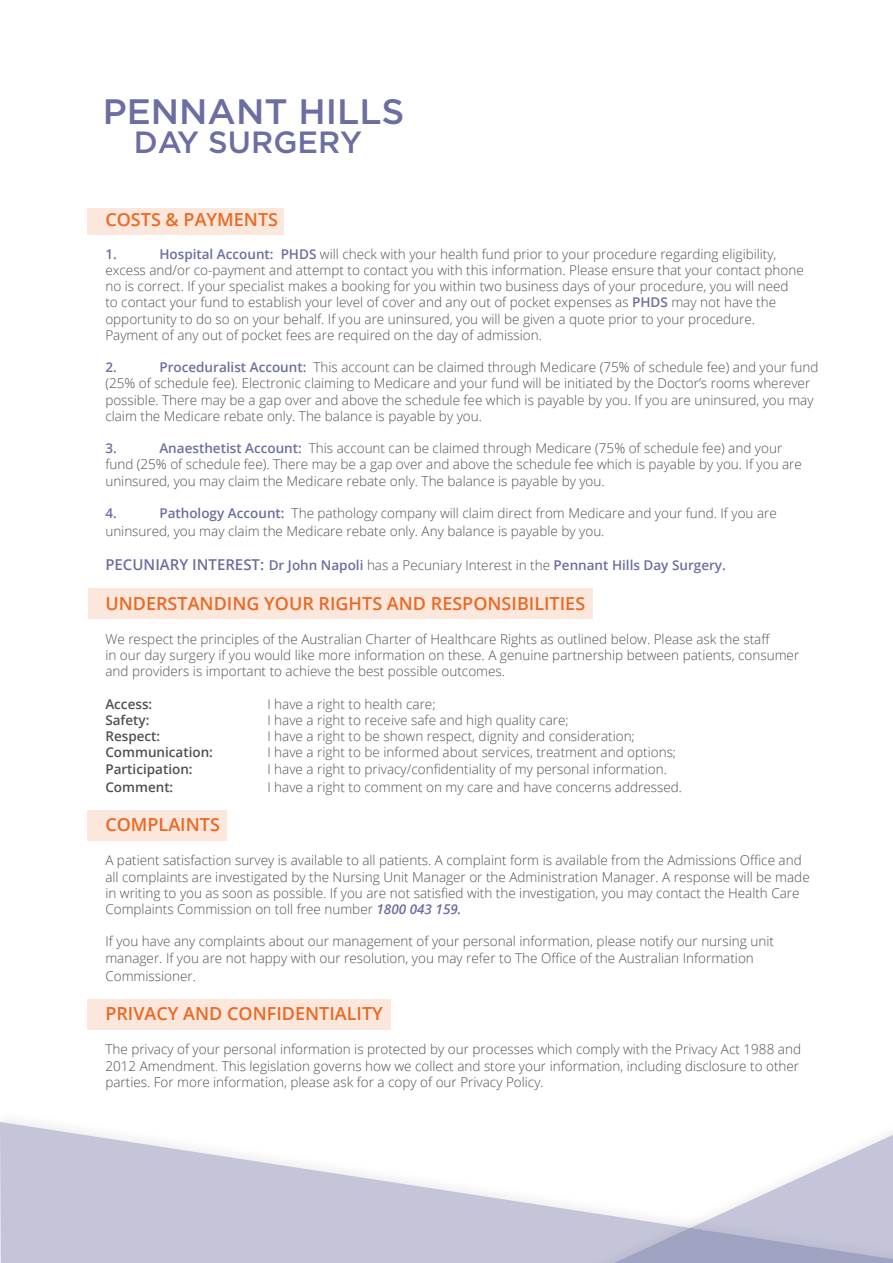
<style>
.page{position:relative;width:893px;height:1263px;background:#fff}
.page>*{position:absolute;margin:0;border:0;box-sizing:border-box;transform-origin:0 0}
.t1{font:500 35.25px "Gotham";color:#6b6ea1}
.t2{font:500 30.75px "Gotham";color:#6b6ea1}
.t3{font:600 18px "Open Sans";color:#eb6923}
.t4{font:300 13.5px/16.2px "Open Sans";color:#505052}
.t5{font:600 13.5px "Open Sans";color:#6b6ea1}
.t6{font:600 13.5px "Open Sans";color:#505052}
.s1{font-weight:600;color:#6b6ea1}
.s2{font-size:15px}
.s3{font-weight:300;color:#505052}
.s4{font-weight:600;font-style:italic;color:#6b6ea1}
</style>
<div class="page">
<div style="left:88px;top:588px;width:504px;height:31px;background:#fbe7dc"></div>
<div style="left:88px;top:208px;width:196px;height:27px;background:#fbe7dc"></div>
<div style="left:88px;top:810px;width:139px;height:30px;background:#fbe7dc"></div>
<div style="left:88px;top:999px;width:303px;height:31px;background:#fbe7dc"></div>
<svg style="left:0;top:1122px;width:544px;height:141px;fill:#c4c5d9"></svg>
<svg style="left:551px;top:1134px;width:342px;height:129px"></svg>
<h1 class="t1" style="left:103px;top:88px;width:303px">PENNANT HILLS</h1>
<h2 class="t2" style="left:134px;top:122px;width:230px">DAY SURGERY</h2>
<p class="t3" style="left:105px;top:207px;width:174px">COSTS &amp; PAYMENTS</p>
<p class="t5" style="left:105px;top:245px;width:13px">1.</p>
<p class="t4" style="left:105px;top:245px;width:700px;text-indent:54px"><span class="s1">Hospital Account: PHDS</span> will check with your health fund prior to your procedure regarding eligibility, excess and/or co-payment and attempt to contact you with this information. Please ensure that your contact phone no is correct. If your specialist makes a booking for you within two business days of your procedure, you will need to contact your fund to establish your level of cover and any out of pocket expenses as <span class="s1">PHDS</span> may not have the opportunity to do so on your behalf. If you are uninsured, you will be given a quote prior to your procedure.<br>Payment of any out of pocket fees are required on the day of admission.</p>
<p class="t5" style="left:105px;top:358px;width:13px">2.</p>
<p class="t4" style="left:105px;top:359px;width:714px;text-indent:54px"><span class="s1">Proceduralist Account:</span> This account can be claimed through Medicare (75% of schedule fee) and your fund (25% of schedule fee). Electronic claiming to Medicare and your fund will be initiated by the Doctor’s rooms wherever possible. There may be a gap over and above the schedule fee which is payable by you. If you are uninsured, you may claim the Medicare rebate only. The balance is payable by you.</p>
<p class="t5" style="left:105px;top:439px;width:13px">3.</p>
<p class="t4" style="left:105px;top:440px;width:698px;text-indent:54px"><span class="s1">Anaesthetist Account:</span> This account can be claimed through Medicare (75% of schedule fee) and your fund (25% of schedule fee). There may be a gap over and above the schedule fee which is payable by you. If you are uninsured, you may claim the Medicare rebate only. The balance is payable by you.</p>
<p class="t5" style="left:105px;top:504px;width:13px">4.</p>
<p class="t4" style="left:105px;top:504px;width:673px;line-height:18px;text-indent:54px"><span class="s1">Pathology Account:</span> The pathology company will claim direct from Medicare and your fund. If you are uninsured, you may claim the Medicare rebate only. Any balance is payable by you.</p>
<p class="t5" style="left:105px;top:556px;width:622px"><span class="s2">PECUNIARY INTEREST:</span> Dr John Napoli <span class="s3">has a Pecuniary Interest in the</span> Pennant Hills Day Surgery.</p>
<p class="t3" style="left:105px;top:591px;width:481px">UNDERSTANDING YOUR RIGHTS AND RESPONSIBILITIES</p>
<p class="t4" style="left:105px;top:631px;width:695px">We respect the principles of the Australian Charter of Healthcare Rights as outlined below. Please ask the staff<br>in our day surgery if you would like more information on these. A genuine partnership between patients, consumer and providers is important to achieve the best possible outcomes.</p>
<p class="t6" style="left:105px;top:695px;width:48px">Access:</p>
<p class="t4" style="left:267px;top:695px;width:170px">I have a right to health care;</p>
<p class="t6" style="left:105px;top:711px;width:46px">Safety:</p>
<p class="t4" style="left:267px;top:712px;width:303px">I have a right to receive safe and high quality care;</p>
<p class="t6" style="left:105px;top:727px;width:56px">Respect:</p>
<p class="t4" style="left:267px;top:728px;width:369px">I have a right to be shown respect, dignity and consideration;</p>
<p class="t6" style="left:105px;top:743px;width:109px">Communication:</p>
<p class="t4" style="left:267px;top:744px;width:410px">I have a right to be informed about services, treatment and options;</p>
<p class="t6" style="left:105px;top:759px;width:89px">Participation:</p>
<p class="t4" style="left:267px;top:760px;width:401px">I have a right to privacy/confidentiality of my personal information.</p>
<p class="t6" style="left:105px;top:777px;width:69px">Comment:</p>
<p class="t4" style="left:267px;top:778px;width:416px">I have a right to comment on my care and have concerns addressed.</p>
<p class="t3" style="left:105px;top:812px;width:116px">COMPLAINTS</p>
<p class="t4" style="left:105px;top:852px;width:706px">A patient satisfaction survey is available to all patients. A complaint form is available from the Admissions Office and all complaints are investigated by the Nursing Unit Manager or the Administration Manager. A response will be made in writing to you as soon as possible. If you are not satisfied with the investigation, you may contact the Health Care Complaints Commission on toll free number <span class="s4">1800 043 159.</span></p>
<p class="t4" style="left:105px;top:933px;width:670px">If you have any complaints about our management of your personal information, please notify our nursing unit manager. If you are not happy with our resolution, you may refer to The Office of the Australian Information</p>
<p class="t4" style="left:105px;top:967px;width:92px">Commissioner.</p>
<p class="t3" style="left:105px;top:1001px;width:279px">PRIVACY AND CONFIDENTIALITY</p>
<p class="t4" style="left:105px;top:1041px;width:697px">The privacy of your personal information is protected by our processes which comply with the Privacy Act 1988 and<br>2012 Amendment. This legislation governs how we collect and store your information, including disclosure to other parties. For more information, please ask for a copy of our Privacy Policy.</p>
</div>
